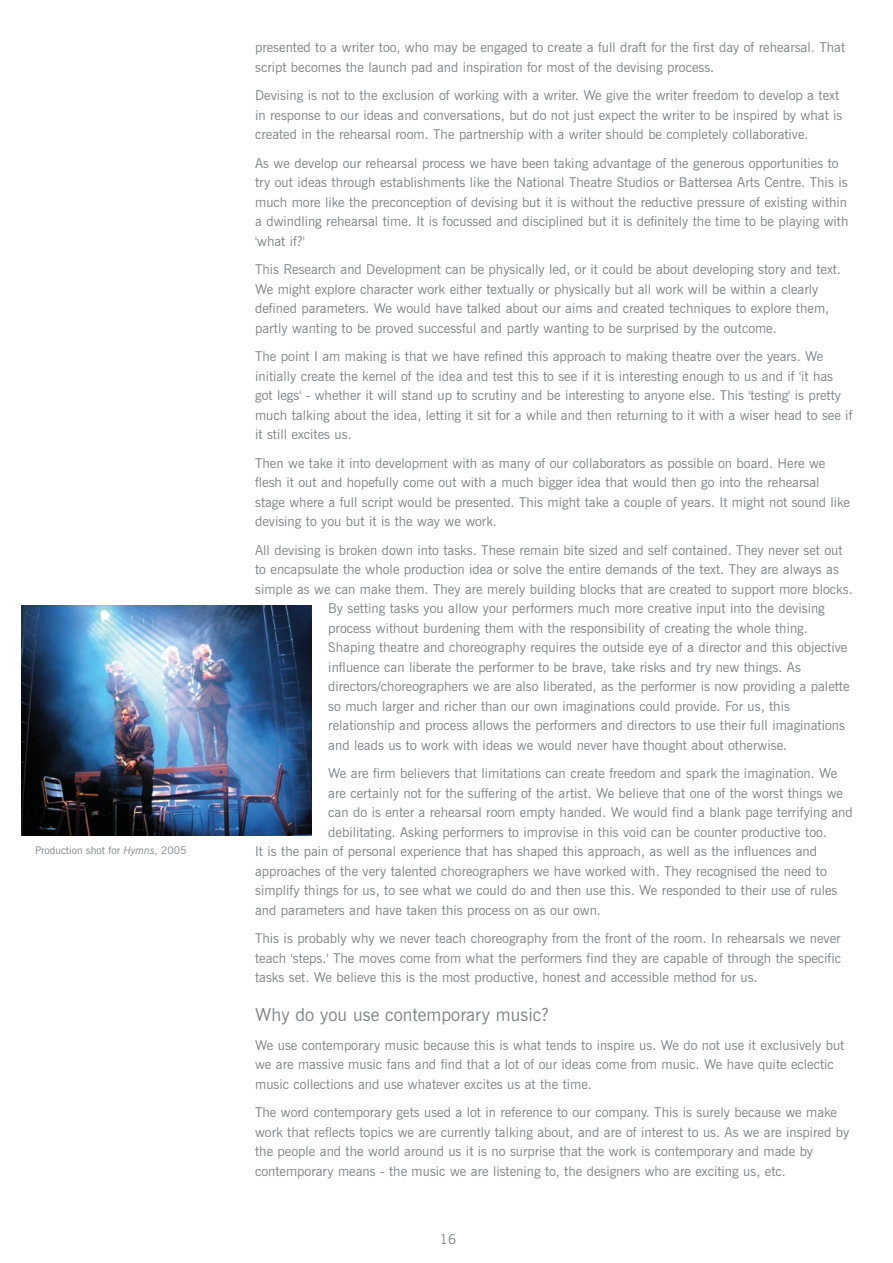
<style>
.page{position:relative;width:893px;height:1263px;background:#fff}
.page>*{position:absolute;margin:0;border:0;box-sizing:border-box;transform-origin:0 0}
.t1{font:18px "News Gothic BT";color:#808285}
.t2{font:13.5px/19.5px "News Gothic BT";color:#808285}
.t3{font:10.5px "News Gothic BT";color:#808285}
.s1{font-style:italic}
</style>
<div class="page">
<img style="left:21px;top:606px;width:291px;height:230px">
<p class="t3" style="left:35px;top:846px;width:153px">Production shot for <span class="s1">Hymns</span>, 2005</p>
<p class="t2" style="left:255px;top:39px;width:591px">presented to a writer too, who may be engaged to create a full draft for the first day of rehearsal. That script becomes the launch pad and inspiration for most of the devising process.</p>
<p class="t2" style="left:255px;top:87px;width:589px">Devising is not to the exclusion of working with a writer. We give the writer freedom to develop a text in response to our ideas and conversations, but do not just expect the writer to be inspired by what is created in the rehearsal room. The partnership with a writer should be completely collaborative.</p>
<p class="t2" style="left:255px;top:154px;width:595px">As we develop our rehearsal process we have been taking advantage of the generous opportunities to try out ideas through establishments like the National Theatre Studios or Battersea Arts Centre. This is much more like the preconception of devising but it is without the reductive pressure of existing within a dwindling rehearsal time. It is focussed and disciplined but it is definitely the time to be playing with 'what if?'</p>
<p class="t2" style="left:255px;top:261px;width:587px">This Research and Development can be physically led, or it could be about developing story and text.<br>We might explore character work either textually or physically but all work will be within a clearly defined parameters. We would have talked about our aims and created techniques to explore them, partly wanting to be proved successful and partly wanting to be surprised by the outcome.</p>
<p class="t2" style="left:255px;top:348px;width:599px">The point I am making is that we have refined this approach to making theatre over the years. We initially create the kernel of the idea and test this to see if it is interesting enough to us and if 'it has got legs' - whether it will stand up to scrutiny and be interesting to anyone else. This 'testing' is pretty much talking about the idea, letting it sit for a while and then returning to it with a wiser head to see if it still excites us.</p>
<p class="t2" style="left:255px;top:454px;width:596px">Then we take it into development with as many of our collaborators as possible on board. Here we flesh it out and hopefully come out with a much bigger idea that would then go into the rehearsal stage where a full script would be presented. This might take a couple of years. It might not sound like devising to you but it is the way we work.</p>
<p class="t2" style="left:255px;top:541px;width:589px">All devising is broken down into tasks. These remain bite sized and self contained. They never set out</p>
<p class="t2" style="left:255px;top:561px;width:585px">to encapsulate the whole production idea or solve the entire demands of the text. They are always as</p>
<p class="t2" style="left:255px;top:580px;width:599px">simple as we can make them. They are merely building blocks that are created to support more blocks.</p>
<p class="t2" style="left:328px;top:600px;width:498px">By setting tasks you allow your performers much more creative input into the devising</p>
<p class="t2" style="left:328px;top:619px;width:481px">process without burdening them with the responsibility of creating the whole thing.</p>
<p class="t2" style="left:328px;top:639px;width:521px">Shaping theatre and choreography requires the outside eye of a director and this objective</p>
<p class="t2" style="left:328px;top:658px;width:474px">influence can liberate the performer to be brave, take risks and try new things. As</p>
<p class="t2" style="left:328px;top:678px;width:523px">directors/choreographers we are also liberated, as the performer is now providing a palette</p>
<p class="t2" style="left:328px;top:697px;width:463px">so much larger and richer than our own imaginations could provide. For us, this</p>
<p class="t2" style="left:328px;top:717px;width:518px">relationship and process allows the performers and directors to use their full imaginations</p>
<p class="t2" style="left:328px;top:736px;width:460px">and leads us to work with ideas we would never have thought about otherwise.</p>
<p class="t2" style="left:328px;top:765px;width:510px">We are firm believers that limitations can create freedom and spark the imagination. We</p>
<p class="t2" style="left:328px;top:784px;width:516px">are certainly not for the suffering of the artist. We believe that one of the worst things we</p>
<p class="t2" style="left:328px;top:804px;width:526px">can do is enter a rehearsal room empty handed. We would find a blank page terrifying and</p>
<p class="t2" style="left:328px;top:823px;width:500px">debilitating. Asking performers to improvise in this void can be counter productive too.</p>
<p class="t2" style="left:255px;top:843px;width:563px">It is the pain of personal experience that has shaped this approach, as well as the influences and</p>
<p class="t2" style="left:255px;top:862px;width:573px">approaches of the very talented choreographers we have worked with. They recognised the need to</p>
<p class="t2" style="left:255px;top:882px;width:584px">simplify things for us, to see what we could do and then use this. We responded to their use of rules</p>
<p class="t2" style="left:255px;top:901px;width:347px">and parameters and have taken this process on as our own.</p>
<p class="t2" style="left:255px;top:930px;width:587px;text-align:justify">This is probably why we never teach choreography from the front of the room. In rehearsals we never teach 'steps.' The moves come from what the performers find they are capable of through the specific tasks set. We believe this is the most productive, honest and accessible method for us.</p>
<h1 class="t1" style="left:255px;top:1008px;width:295px">Why do you use contemporary music?</h1>
<p class="t2" style="left:255px;top:1036px;width:591px">We use contemporary music because this is what tends to inspire us. We do not use it exclusively but we are massive music fans and find that a lot of our ideas come from music. We have quite eclectic music collections and use whatever excites us at the time.</p>
<p class="t2" style="left:255px;top:1104px;width:596px">The word contemporary gets used a lot in reference to our company. This is surely because we make work that reflects topics we are currently talking about, and are of interest to us. As we are inspired by the people and the world around us it is no surprise that the work is contemporary and made by contemporary means - the music we are listening to, the designers who are exciting us, etc.</p>
<p class="t2" style="left:440px;top:1230px;width:18px">16</p>
</div>
